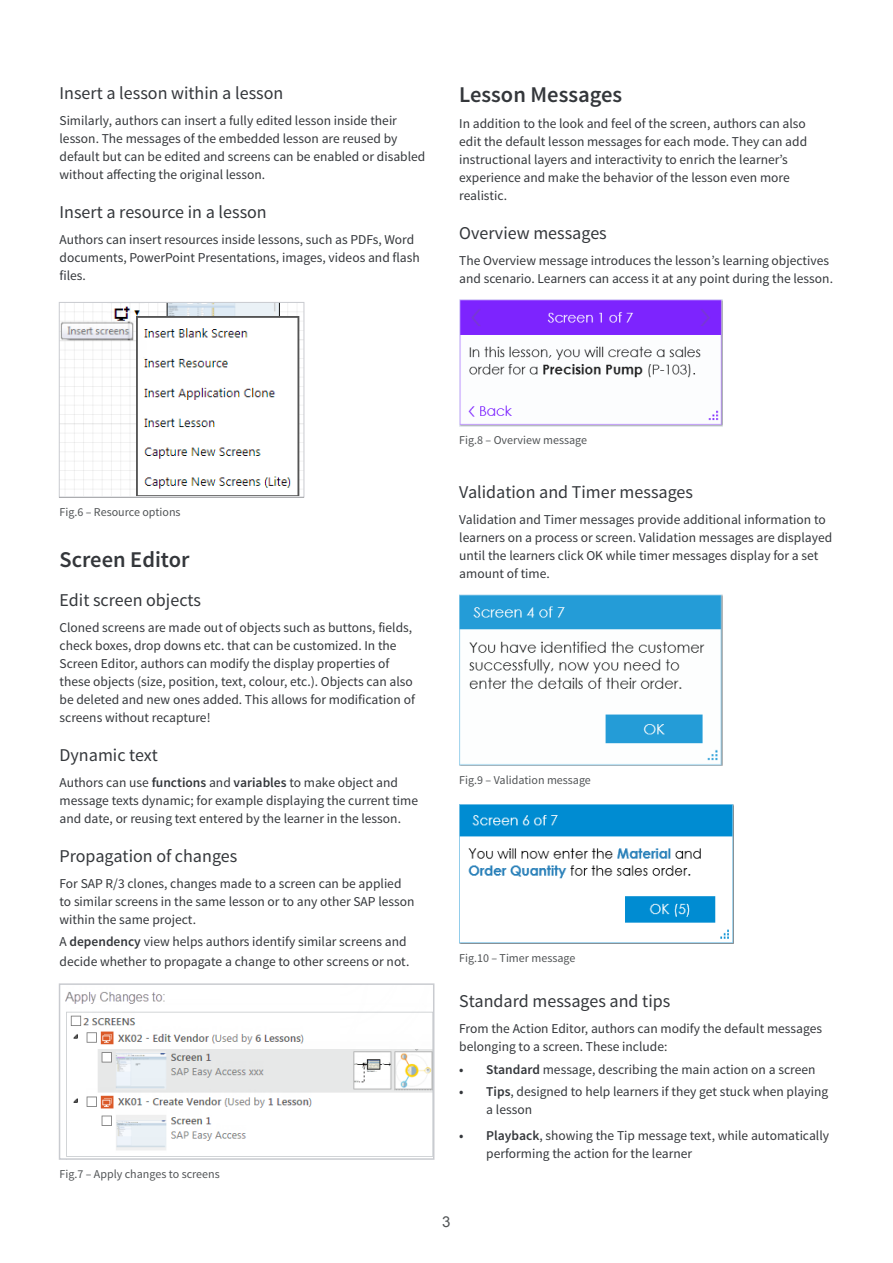
<style>
.page{position:relative;width:893px;height:1263px;background:#fff}
.page>*{position:absolute;margin:0;border:0;box-sizing:border-box;transform-origin:0 0}
.t1{font:600 22.5px "Source Sans Pro";color:#34373b}
.t2{font:18px "Source Sans Pro";color:#34373b}
.t3{font:15px "Arial";color:#515456}
.t4{font:13.5px/18px "Source Sans Pro";color:#34373b}
.t5{font:12px "Source Sans Pro";color:#515456}
.s1{font-weight:600}
</style>
<div class="page">
<img style="left:61px;top:304px;width:241px;height:191px">
<div style="left:59px;top:302px;width:245px;height:195px;border:1px solid #c9cbd0"></div>
<img style="left:65px;top:992px;width:366px;height:165px">
<div style="left:59px;top:983px;width:375px;height:177px;border:2px solid #c9cbd0"></div>
<img style="left:459px;top:300px;width:264px;height:126px">
<img style="left:459px;top:595px;width:263px;height:170px">
<img style="left:459px;top:804px;width:274px;height:139px">
<h2 class="t2" style="left:60px;top:81px;width:225px">Insert a lesson within a lesson</h2>
<p class="t4" style="left:60px;top:112px;width:367px">Similarly, authors can insert a fully edited lesson inside their lesson. The messages of the embedded lesson are reused by default but can be edited and screens can be enabled or disabled without affecting the original lesson.</p>
<h2 class="t2" style="left:60px;top:200px;width:209px">Insert a resource in a lesson</h2>
<p class="t4" style="left:60px;top:231px;width:362px">Authors can insert resources inside lessons, such as PDFs, Word documents, PowerPoint Presentations, images, videos and flash files.</p>
<h1 class="t1" style="left:459px;top:80px;width:165px">Lesson Messages</h1>
<p class="t4" style="left:459px;top:115px;width:349px">In addition to the look and feel of the screen, authors can also edit the default lesson messages for each mode. They can add instructional layers and interactivity to enrich the learner’s experience and make the behavior of the lesson even more realistic.</p>
<h2 class="t2" style="left:459px;top:222px;width:149px">Overview messages</h2>
<p class="t4" style="left:459px;top:252px;width:375px">The Overview message introduces the lesson’s learning objectives and scenario. Learners can access it at any point during the lesson.</p>
<p class="t5" style="left:60px;top:504px;width:123px">Fig.6 – Resource options</p>
<h1 class="t1" style="left:60px;top:545px;width:132px">Screen Editor</h1>
<h2 class="t2" style="left:60px;top:588px;width:143px">Edit screen objects</h2>
<p class="t4" style="left:60px;top:619px;width:357px">Cloned screens are made out of objects such as buttons, fields, check boxes, drop downs etc. that can be customized. In the Screen Editor, authors can modify the display properties of these objects (size, position, text, colour, etc.). Objects can also be deleted and new ones added. This allows for modification of screens without recapture!</p>
<h2 class="t2" style="left:60px;top:743px;width:100px">Dynamic text</h2>
<p class="t4" style="left:60px;top:774px;width:360px">Authors can use <span class="s1">functions</span> and <span class="s1">variables</span> to make object and message texts dynamic; for example displaying the current time and date, or reusing text entered by the learner in the lesson.</p>
<h2 class="t2" style="left:60px;top:844px;width:179px">Propagation of changes</h2>
<p class="t4" style="left:60px;top:875px;width:356px">For SAP R/3 clones, changes made to a screen can be applied to similar screens in the same lesson or to any other SAP lesson within the same project.</p>
<p class="t4" style="left:60px;top:932px;width:351px;line-height:19.5px">A <span class="s1">dependency</span> view helps authors identify similar screens and decide whether to propagate a change to other screens or not.</p>
<p class="t5" style="left:60px;top:1167px;width:162px">Fig.7 – Apply changes to screens</p>
<p class="t5" style="left:459px;top:432px;width:129px">Fig.8 – Overview message</p>
<h2 class="t2" style="left:459px;top:481px;width:235px">Validation and Timer messages</h2>
<p class="t4" style="left:459px;top:511px;width:374px">Validation and Timer messages provide additional information to learners on a process or screen. Validation messages are displayed until the learners click OK while timer messages display for a set amount of time.</p>
<p class="t5" style="left:459px;top:773px;width:133px">Fig.9 – Validation message</p>
<p class="t5" style="left:459px;top:950px;width:118px">Fig.10 – Timer message</p>
<h2 class="t2" style="left:459px;top:990px;width:213px">Standard messages and tips</h2>
<p class="t4" style="left:459px;top:1020px;width:364px">From the Action Editor, authors can modify the default messages belonging to a screen. These include:</p>
<p class="t4" style="left:459px;top:1060px;width:358px"><span class="s1">• Standard</span> message, describing the main action on a screen</p>
<p class="t4" style="left:486px;top:1082px;width:343px;text-indent:-27px"><span class="s1">• Tips</span>, designed to help learners if they get stuck when playing a lesson</p>
<p class="t4" style="left:486px;top:1127px;width:344px;text-indent:-27px"><span class="s1">• Playback</span>, showing the Tip message text, while automatically performing the action for the learner</p>
<p class="t3" style="left:442px;top:1212px;width:10px">3</p>
</div>
